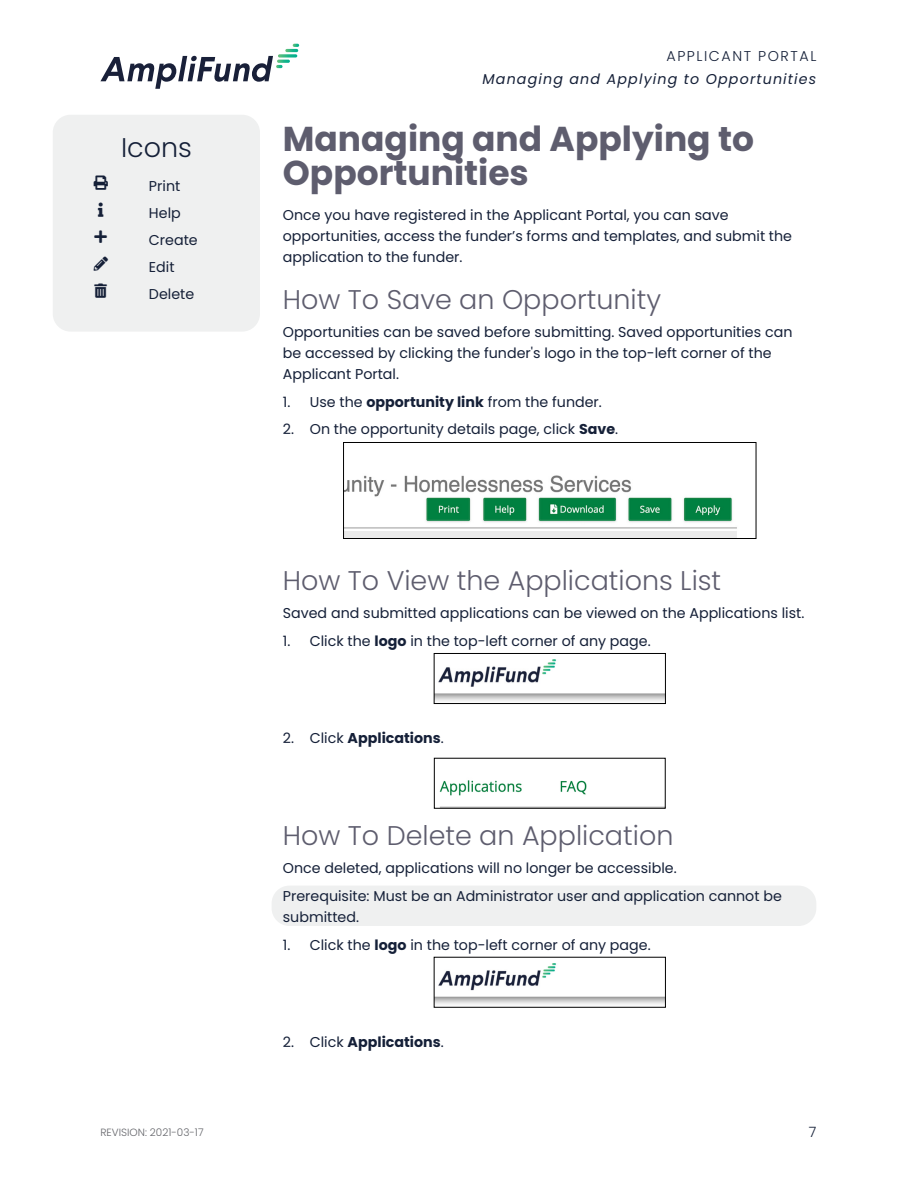
<style>
.page{position:relative;width:918px;height:1188px;background:#fff}
.page>*{position:absolute;margin:0;border:0;box-sizing:border-box;transform-origin:0 0}
.Heading_1{font:700 34.5px/34.5px "Poppins";color:#5e5d6e}
.Heading_2{font:300 27px "Poppins";color:#5e5d6e}
.Icon_title{font:300 27px "Poppins";color:#152038}
.Icon_Glossary{font:14.25px/21px "Poppins";color:#152038}
.t1{font:700 14.25px "Poppins";color:#152038}
.t2{font:italic 14.25px "Poppins";letter-spacing:.08em;color:#152038}
.t3{font:300 14.25px "Poppins";letter-spacing:.11em;color:#152038}
.t4{font:300 10.5px "Poppins";color:#64656a}
.s1{font-weight:700}
.s2{font-weight:400}
</style>
<div class="page">
<svg style="left:100px;top:44px;width:199px;height:45px"></svg>
<div style="left:53px;top:115px;width:207px;height:217px;background:#eff0f0;border-radius:18px"></div>
<div style="left:272px;top:886px;width:544px;height:40px;background:#eff0f0;border-radius:18px"></div>
<img style="left:345px;top:475px;width:392px;height:62px">
<div style="left:343px;top:442px;width:413px;height:97px;border:1px solid #000"></div>
<img style="left:436px;top:659px;width:228px;height:42px">
<div style="left:434px;top:653px;width:232px;height:51px;border:1px solid #000"></div>
<img style="left:439px;top:780px;width:148px;height:16px">
<img style="left:436px;top:963px;width:228px;height:41px">
<p class="Icon_title" style="left:121px;top:132px;width:72px">Icons</p>
<p class="Icon_Glossary" style="left:149px;top:175px;width:33px">Print</p>
<p class="Icon_Glossary" style="left:149px;top:202px;width:33px">Help</p>
<p class="Icon_Glossary" style="left:149px;top:229px;width:50px">Create</p>
<p class="Icon_Glossary" style="left:149px;top:256px;width:27px">Edit</p>
<p class="Icon_Glossary" style="left:149px;top:283px;width:47px">Delete</p>
<p class="t4" style="left:100px;top:1127px;width:105px">REVISION: 2021-03-17</p>
<p class="t3" style="left:667px;top:48px;width:151px">APPLICANT PORTAL</p>
<p class="t2" style="left:482px;top:71px;width:335px">Managing and Applying to Opportunities</p>
<p class="Heading_1" style="left:283px;top:122px;width:473px">Managing and Applying to<br>Opportunities</p>
<p class="Icon_Glossary" style="left:283px;top:205px;width:511px">Once you have registered in the Applicant Portal, you can save opportunities, access the funder’s forms and templates, and submit the application to the funder.</p>
<p class="Heading_2" style="left:283px;top:284px;width:380px">How To Save an Opportunity</p>
<p class="Icon_Glossary" style="left:283px;top:322px;width:511px">Opportunities can be saved before submitting. Saved opportunities can be accessed by clicking the funder's logo in the top-left corner of the<br>Applicant Portal.</p>
<p class="Icon_Glossary" style="left:283px;top:391px;width:321px">1. Use the <span class="s1">opportunity link</span> from the funder.</p>
<p class="Icon_Glossary" style="left:283px;top:419px;width:337px">2. On the opportunity details page, click <span class="s1">Save</span>.</p>
<p class="Heading_2" style="left:283px;top:565px;width:440px">How To View the Applications List</p>
<p class="Icon_Glossary" style="left:283px;top:603px;width:523px">Saved and submitted applications can be viewed on the Applications list.</p>
<p class="Icon_Glossary" style="left:283px;top:631px;width:369px">1. Click the <span class="s1">logo</span> in the top-left corner of any page.</p>
<p class="t1" style="left:283px;top:730px;width:162px"><span class="s2">2. Click</span> Applications<span class="s2">.</span></p>
<p class="Heading_2" style="left:283px;top:820px;width:392px">How To Delete an Application</p>
<p class="Icon_Glossary" style="left:283px;top:858px;width:395px">Once deleted, applications will no longer be accessible.</p>
<p class="Icon_Glossary" style="left:283px;top:886px;width:501px">Prerequisite: Must be an Administrator user and application cannot be submitted.</p>
<p class="Icon_Glossary" style="left:283px;top:934px;width:369px">1. Click the <span class="s1">logo</span> in the top-left corner of any page.</p>
<p class="t1" style="left:283px;top:1034px;width:162px"><span class="s2">2. Click</span> Applications<span class="s2">.</span></p>
<p class="t3" style="left:809px;top:1124px;width:9px">7</p>
</div>
